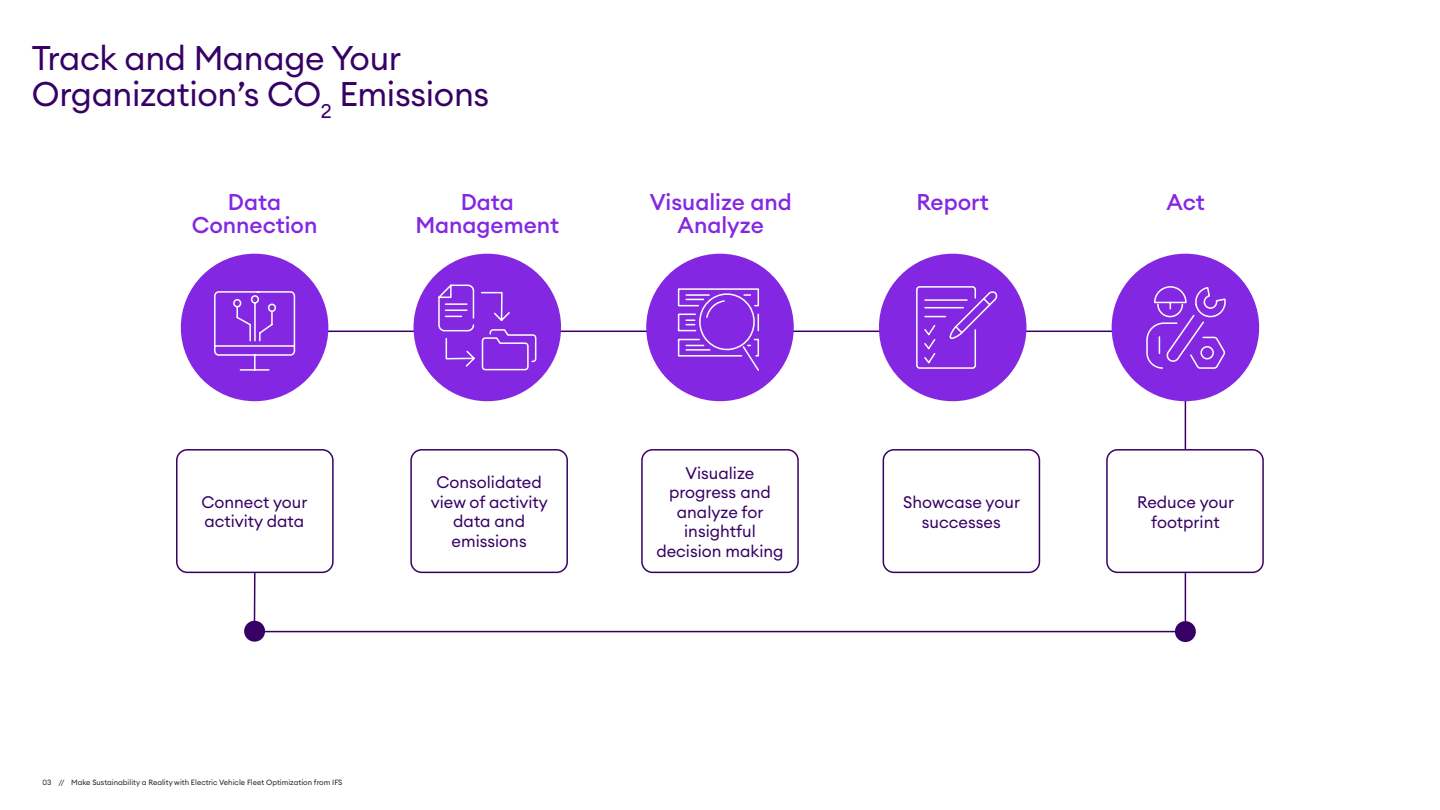
<style>
.page{position:relative;width:1440px;height:810px;background:#fff}
.page>*{position:absolute;margin:0;border:0;box-sizing:border-box;transform-origin:0 0}
.t1{font:33.75px/36.8px "Euclid Circular A";letter-spacing:-.01em;color:#360065}
.t2{font:500 22.5px/22.5px "Euclid Circular A";color:#8427e2;text-align:center}
.t3{font:16.5px/19.5px "Euclid Circular A";color:#360065;text-align:center}
.t4{font:7.5px "Euclid Circular A";color:#232323}
</style>
<div class="page">
<hr style="left:256px;top:331px;width:931px;height:1px;background:#360065">
<hr style="left:254px;top:631px;width:931px;height:1px;background:#360065">
<div style="left:1175px;top:621px;width:21px;height:21px;background:#360065;border-radius:50%"></div>
<div style="left:244px;top:621px;width:21px;height:21px;background:#360065;border-radius:50%"></div>
<hr style="left:1185px;top:331px;width:1px;height:118px;background:#360065">
<hr style="left:1185px;top:573px;width:1px;height:59px;background:#360065">
<div style="left:176px;top:449px;width:158px;height:124px;border:2px solid #360065;border-radius:11px"></div>
<div style="left:410px;top:449px;width:158px;height:124px;border:2px solid #360065;border-radius:11px"></div>
<div style="left:641px;top:449px;width:158px;height:124px;border:2px solid #360065;border-radius:11px"></div>
<div style="left:883px;top:449px;width:157px;height:124px;border:2px solid #360065;border-radius:11px"></div>
<div style="left:1106px;top:449px;width:158px;height:124px;border:2px solid #360065;border-radius:11px"></div>
<svg style="left:253px;top:571px;width:3px;height:50px"></svg>
<div style="left:414px;top:254px;width:147px;height:147px;background:#8427e2;border-radius:50%"></div>
<svg style="left:438px;top:284px;width:99px;height:87px"></svg>
<div style="left:181px;top:254px;width:147px;height:147px;background:#8427e2;border-radius:50%"></div>
<svg style="left:214px;top:291px;width:82px;height:80px"></svg>
<div style="left:646px;top:254px;width:148px;height:147px;background:#8427e2;border-radius:50%"></div>
<svg style="left:677px;top:288px;width:82px;height:83px"></svg>
<hr style="left:686px;top:349px;width:24px;height:2px;background:#fff">
<div style="left:879px;top:254px;width:147px;height:147px;background:#8427e2;border-radius:50%"></div>
<div style="left:916px;top:286px;width:60px;height:83px;border:2px solid #fff;border-radius:3px"></div>
<svg style="left:924px;top:289px;width:74px;height:76px"></svg>
<div style="left:1112px;top:254px;width:147px;height:147px;background:#8427e2;border-radius:50%"></div>
<svg style="left:1146px;top:286px;width:80px;height:83px"></svg>
<h1 class="t1" style="left:32px;top:39px;width:459px">Track and Manage Your<br>Organization’s CO<sub>2</sub> Emissions</h1>
<h2 class="t2" style="left:192px;top:191px;width:127px">Data<br>Connection</h2>
<h2 class="t2" style="left:415px;top:191px;width:145px">Data<br>Management</h2>
<h2 class="t2" style="left:650px;top:191px;width:144px">Visualize and<br>Analyze</h2>
<h2 class="t2" style="left:916px;top:191px;width:74px">Report</h2>
<h2 class="t2" style="left:1167px;top:191px;width:40px">Act</h2>
<p class="t3" style="left:202px;top:492px;width:107px;text-align:left">Connect your activity data</p>
<p class="t4" style="left:43px;top:778px;width:302px">03 // Make Sustainability a Reality with Electric Vehicle Fleet Optimization from IFS</p>
<p class="t3" style="left:431px;top:473px;width:119px">Consolidated view of activity data and emissions</p>
<p class="t3" style="left:656px;top:463px;width:129px">Visualize progress and analyze for insightful decision making</p>
<p class="t3" style="left:903px;top:492px;width:118px">Showcase your successes</p>
<p class="t3" style="left:1137px;top:492px;width:99px">Reduce your footprint</p>
</div>
